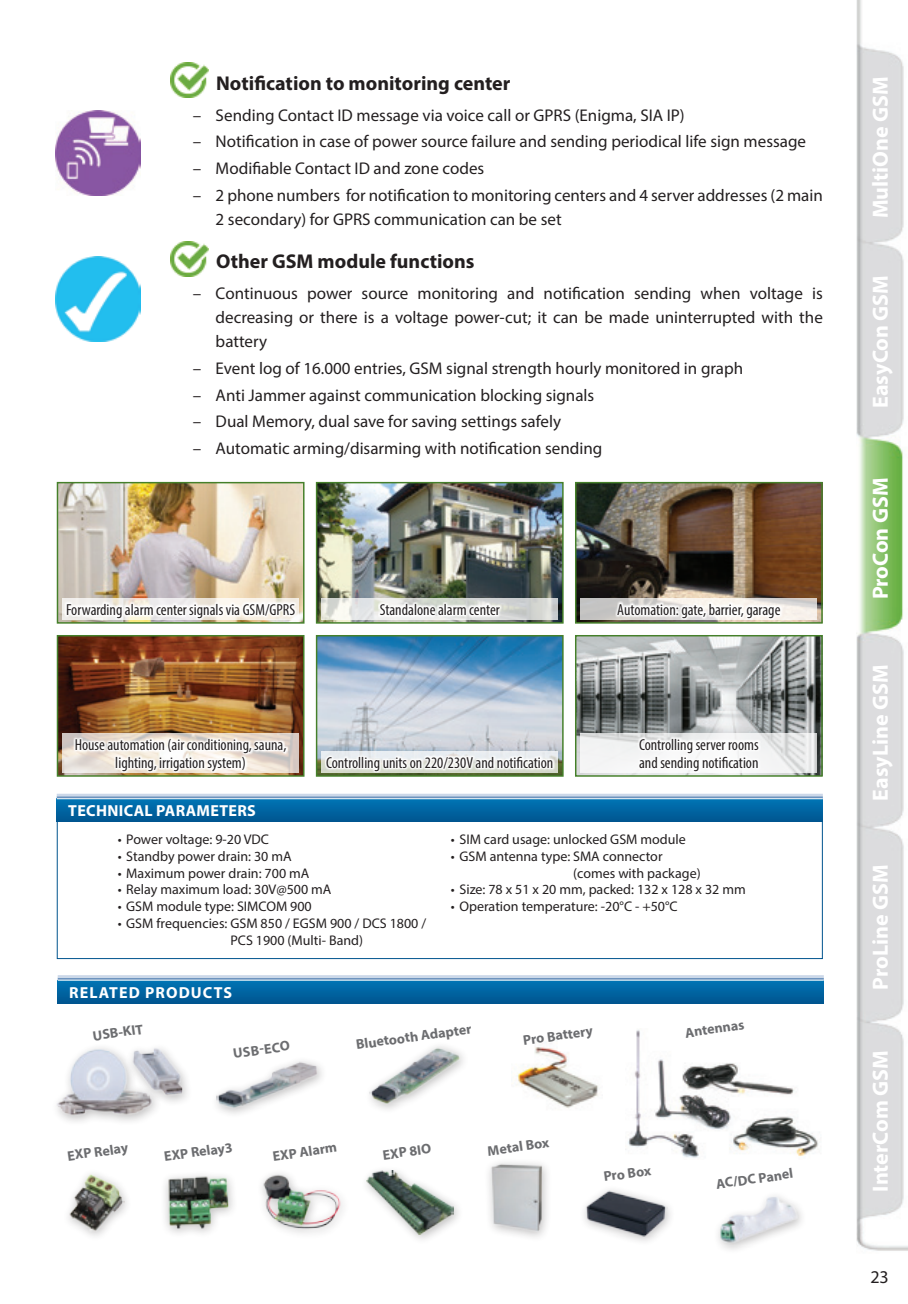
<style>
.page{position:relative;width:908px;height:1304px;background:#fff}
.page>*{position:absolute;margin:0;border:0;box-sizing:border-box;transform-origin:0 0}
.t1{font:700 22px "Myriad Pro";color:#fff}
.t2{font:700 20px "Myriad Pro";color:#231f20}
.t3{font:18px "Myriad Pro";color:#231f20}
.t4{font:17px/24px "Myriad Pro";color:#231f20}
.t5{font:condensed 16px/18px "Myriad Pro";color:#231f20;text-align:center}
.t6{font:700 16px "Myriad Pro";letter-spacing:.02em;color:#fff}
.t7{font:700 16px "Myriad Pro";letter-spacing:.065em;color:#fff}
.t8{font:14px/16.8px "Myriad Pro";color:#231f20}
.t9{font:700 14px "Myriad Pro";color:#6c6d70}
</style>
<div class="page">
<img style="left:170px;top:63px;width:38px;height:35px">
<img style="left:170px;top:241px;width:38px;height:35px">
<img style="left:369px;top:1046px;width:92px;height:59px">
<div style="left:50px;top:1042px;width:112px;height:84px;background:#231f20;opacity:.3"></div>
<img style="left:52px;top:1045px;width:101px;height:73px">
<div style="left:125px;top:1042px;width:68px;height:64px;background:#231f20;opacity:.3"></div>
<img style="left:130px;top:1045px;width:56px;height:53px">
<img style="left:628px;top:1030px;width:191px;height:128px">
<div style="left:483px;top:1158px;width:69px;height:84px;background:#231f20;opacity:.3"></div>
<img style="left:489px;top:1162px;width:55px;height:71px">
<img style="left:68px;top:1173px;width:57px;height:59px">
<img style="left:165px;top:1175px;width:68px;height:57px">
<img style="left:262px;top:1174px;width:81px;height:56px">
<img style="left:366px;top:1171px;width:87px;height:63px">
<img style="left:517px;top:1042px;width:81px;height:66px">
<div style="left:578px;top:1184px;width:97px;height:62px;background:#231f20;opacity:.3"></div>
<img style="left:584px;top:1189px;width:83px;height:47px">
<svg style="left:58px;top:981px;width:765px;height:22px;background:#0064a1"></svg>
<hr style="left:58px;top:978px;width:765px;height:2px;background:#6d93be">
<hr style="left:58px;top:975px;width:765px;height:3px;background:#ccd8e9">
<img style="left:718px;top:1197px;width:81px;height:51px">
<div style="left:211px;top:1056px;width:117px;height:63px;background:#231f20;opacity:.3"></div>
<img style="left:216px;top:1061px;width:102px;height:48px">
<img style="left:856px;top:0;width:51px;height:1251px">
<img style="left:55px;top:257px;width:85px;height:85px">
<img style="left:55px;top:111px;width:85px;height:85px">
<img style="left:59px;top:484px;width:243px;height:138px">
<div style="left:57px;top:482px;width:247px;height:142px;border:1px solid #45802a"></div>
<img style="left:59px;top:637px;width:243px;height:138px">
<div style="left:57px;top:635px;width:247px;height:142px;border:1px solid #45802a"></div>
<img style="left:318px;top:484px;width:243px;height:138px">
<div style="left:316px;top:482px;width:247px;height:142px;border:1px solid #45802a"></div>
<img style="left:318px;top:637px;width:243px;height:138px">
<div style="left:316px;top:635px;width:247px;height:142px;border:1px solid #45802a"></div>
<img style="left:576px;top:484px;width:244px;height:138px">
<div style="left:574px;top:482px;width:248px;height:142px;border:1px solid #45802a"></div>
<img style="left:576px;top:637px;width:244px;height:138px">
<div style="left:574px;top:635px;width:248px;height:142px;border:1px solid #45802a"></div>
<svg style="left:62px;top:598px;width:237px;height:21px"></svg>
<svg style="left:65px;top:601px;width:232px;height:19px"></svg>
<svg style="left:321px;top:598px;width:236px;height:21px;background:#dbddda"></svg>
<svg style="left:378px;top:602px;width:124px;height:15px"></svg>
<svg style="left:580px;top:598px;width:236px;height:21px;background:#dad7d4"></svg>
<svg style="left:615px;top:601px;width:167px;height:19px"></svg>
<svg style="left:62px;top:733px;width:237px;height:39px;background:#ddd2c9"></svg>
<svg style="left:73px;top:737px;width:215px;height:36px"></svg>
<svg style="left:321px;top:751px;width:236px;height:21px"></svg>
<svg style="left:324px;top:755px;width:230px;height:18px"></svg>
<svg style="left:580px;top:733px;width:236px;height:39px;fill:#f0f1f2"></svg>
<div style="left:636px;top:737px;width:124px;height:36px;background:#fff"></div>
<svg style="left:57px;top:799px;width:765px;height:23px;background:#0266a2"></svg>
<hr style="left:57px;top:796px;width:765px;height:3px;background:#6d93be">
<hr style="left:57px;top:798px;width:765px;height:1px;background:#fff">
<hr style="left:57px;top:794px;width:765px;height:2px;background:#ccd8e9">
<p class="t2" style="left:216px;top:70px;width:295px">Notification to monitoring center</p>
<p class="t4" style="left:193px;top:103px;width:493px">– Sending Contact ID message via voice call or GPRS (Enigma, SIA IP)</p>
<p class="t4" style="left:193px;top:129px;width:614px">– Notification in case of power source failure and sending periodical life sign message</p>
<p class="t4" style="left:193px;top:156px;width:293px">– Modifiable Contact ID and zone codes</p>
<p class="t4" style="left:215px;top:183px;width:608px;text-indent:-23px">– 2 phone numbers for notification to monitoring centers and 4 server addresses (2 main<br>2 secondary) for GPRS communication can be set</p>
<p class="t2" style="left:216px;top:248px;width:260px">Other GSM module functions</p>
<p class="t4" style="left:215px;top:281px;width:608px;text-align:justify;text-indent:-23px">– Continuous power source monitoring and notification sending when voltage is decreasing or there is a voltage power-cut; it can be made uninterrupted with the battery</p>
<p class="t4" style="left:193px;top:356px;width:551px">– Event log of 16.000 entries, GSM signal strength hourly monitored in graph</p>
<p class="t4" style="left:193px;top:383px;width:402px">– Anti Jammer against communication blocking signals</p>
<p class="t4" style="left:193px;top:409px;width:369px">– Dual Memory, dual save for saving settings safely</p>
<p class="t4" style="left:193px;top:436px;width:411px">– Automatic arming/disarming with notification sending</p>
<p class="t5" style="left:66px;top:600px;width:230px">Forwarding alarm center signals via GSM/GPRS</p>
<p class="t5" style="left:379px;top:600px;width:122px">Standalone alarm center</p>
<p class="t5" style="left:617px;top:600px;width:165px">Automation: gate, barrier, garage</p>
<p class="t5" style="left:75px;top:735px;width:213px">House automation (air conditioning, sauna, lighting, irrigation system)</p>
<p class="t6" style="left:68px;top:800px;width:187px">Technical parameters</p>
<p class="t5" style="left:326px;top:753px;width:229px">Controlling units on 220/230V and notification</p>
<p class="t5" style="left:638px;top:735px;width:121px;text-align:left">Controlling server rooms and sending notification</p>
<p class="t8" style="left:118px;top:831px;width:153px">• Power voltage: 9-20 VDC</p>
<p class="t8" style="left:118px;top:847px;width:175px">• Standby power drain: 30 mA</p>
<p class="t8" style="left:118px;top:864px;width:193px">• Maximum power drain: 700 mA</p>
<p class="t8" style="left:118px;top:881px;width:215px">• Relay maximum load: 30V@500 mA</p>
<p class="t8" style="left:118px;top:898px;width:195px">• GSM module type: SIMCOM 900</p>
<p class="t8" style="left:230px;top:915px;width:197px;text-indent:-113px">• GSM frequencies: GSM 850 / EGSM 900 / DCS 1800 /<br>PCS 1900 (Multi- Band)</p>
<p class="t8" style="left:451px;top:831px;width:236px">• SIM card usage: unlocked GSM module</p>
<p class="t8" style="left:573px;top:847px;width:129px;text-indent:-122px">• GSM antenna type: SMA connector (comes with package)</p>
<p class="t8" style="left:451px;top:881px;width:296px">• Size: 78 x 51 x 20 mm, packed: 132 x 128 x 32 mm</p>
<p class="t8" style="left:451px;top:898px;width:228px">• Operation temperature: -20°C - +50°C</p>
<p class="t7" style="left:69px;top:982px;width:163px">Related products</p>
<p class="t9" style="left:92px;top:1027px;width:48px;rotate:-8deg">USB-KIT</p>
<p class="t9" style="left:232px;top:1044px;width:59px;rotate:-8deg">USB-eco</p>
<p class="t9" style="left:355px;top:1036px;width:121px;rotate:-8deg">Bluetooth Adapter</p>
<p class="t9" style="left:683px;top:1024px;width:61px;rotate:-8deg">Antennas</p>
<p class="t9" style="left:521px;top:1031px;width:72px;rotate:-8deg">Pro Battery</p>
<p class="t9" style="left:66px;top:1147px;width:63px;rotate:-8deg">EXP Relay</p>
<p class="t9" style="left:163px;top:1147px;width:70px;rotate:-8deg">EXP Relay3</p>
<p class="t9" style="left:271px;top:1147px;width:66px;rotate:-8deg">EXP Alarm</p>
<p class="t9" style="left:381px;top:1146px;width:46px;rotate:-8deg">EXP 8IO</p>
<p class="t9" style="left:486px;top:1142px;width:64px;rotate:-8deg">MetalBox</p>
<p class="t9" style="left:602px;top:1168px;width:49px;rotate:-8deg">Pro Box</p>
<p class="t9" style="left:714px;top:1175px;width:82px;rotate:-8deg">AC/DC Panel</p>
<p class="t1" style="left:865px;top:218px;width:143px;rotate:-90deg">MultiOne GSM</p>
<p class="t1" style="left:865px;top:408px;width:134px;rotate:-90deg">EasyCon GSM</p>
<p class="t1" style="left:865px;top:599px;width:123px;rotate:-90deg">ProCon GSM</p>
<p class="t1" style="left:865px;top:801px;width:138px;rotate:-90deg">EasyLine GSM</p>
<p class="t1" style="left:865px;top:990px;width:127px;rotate:-90deg">ProLine GSM</p>
<p class="t1" style="left:865px;top:1192px;width:143px;rotate:-90deg">InterCom GSM</p>
<p class="t3" style="left:870px;top:1266px;width:20px">23</p>
</div>
